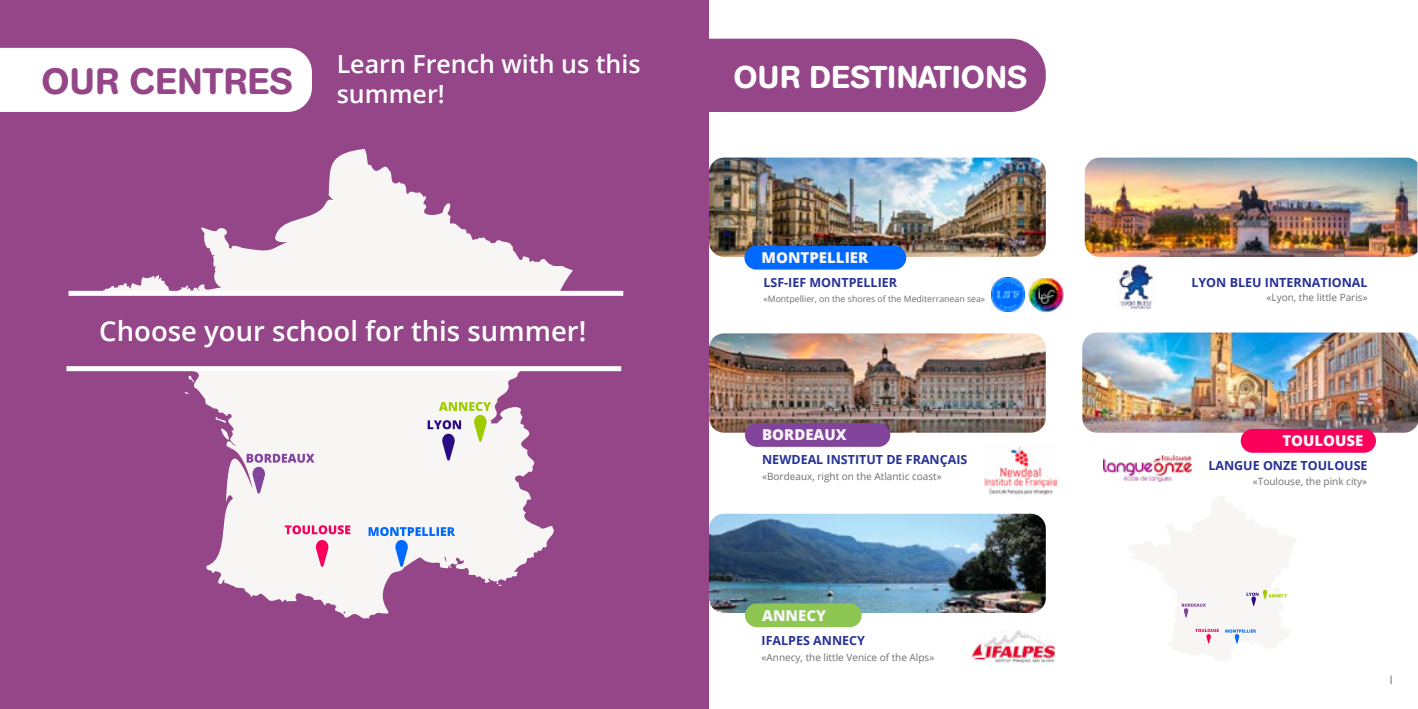
<style>
.page{position:relative;width:1418px;height:709px;background:#fff}
.page>*{position:absolute;margin:0;border:0;box-sizing:border-box;transform-origin:0 0}
.t1{font:500 36.38px "AG Book Rounded";letter-spacing:.02em;color:#944689}
.t2{font:500 31.25px "AG Book Rounded";letter-spacing:.02em;color:#fff}
.t3{font:600 27.5px "Open Sans";color:#fff}
.t4{font:600 25px/30px "Open Sans";color:#fff}
.t5{font:800 15px "Open Sans";color:#f7f6f5}
.t6{font:700 12.5px "Open Sans";color:#263197}
.t7{font:10px "Open Sans";color:#6e6e6e}
.t8{font:8.75px "Open Sans";color:#6e6e6e}
</style>
<div class="page">
<div style="left:0;top:0;width:709px;height:709px;background:#944689"></div>
<svg style="left:84px;top:149px;width:489px;height:470px"></svg>
<svg style="left:285px;top:525px;width:65px;height:9px"></svg>
<svg style="left:247px;top:453px;width:67px;height:41px;background:#decfe1"></svg>
<svg style="left:368px;top:527px;width:87px;height:40px;background:#c3d1f0"></svg>
<svg style="left:427px;top:402px;width:64px;height:59px;background:#d7d9ca"></svg>
<svg style="left:315px;top:540px;width:14px;height:27px"></svg>
<div style="left:0;top:48px;width:312px;height:64px;background:#fff"></div>
<div style="left:672px;top:39px;width:373px;height:73px;background:#944689;border-radius:35px"></div>
<div style="left:60px;top:295px;width:563px;height:74px;background:#944689"></div>
<div style="left:69px;top:291px;width:554px;height:5px;background:#fff"></div>
<div style="left:66px;top:366px;width:555px;height:5px;background:#fff"></div>
<img style="left:709px;top:158px;width:336px;height:99px">
<img style="left:1084px;top:158px;width:333px;height:99px">
<img style="left:709px;top:333px;width:336px;height:99px">
<img style="left:1082px;top:332px;width:335px;height:101px">
<img style="left:709px;top:513px;width:336px;height:100px">
<div style="left:744px;top:246px;width:162px;height:23px;background:#0069ff;border-radius:12px"></div>
<div style="left:745px;top:423px;width:145px;height:24px;background:#83449b;border-radius:12px"></div>
<div style="left:745px;top:603px;width:116px;height:24px;background:#8dc752;border-radius:12px"></div>
<div style="left:1240px;top:429px;width:135px;height:24px;background:#fa005b;border-radius:12px"></div>
<img style="left:1028px;top:278px;width:35px;height:34px">
<img style="left:991px;top:278px;width:33px;height:33px">
<img style="left:1103px;top:455px;width:88px;height:26px">
<img style="left:972px;top:630px;width:83px;height:32px">
<img style="left:984px;top:443px;width:72px;height:52px">
<img style="left:1117px;top:264px;width:36px;height:45px">
<svg style="left:1181px;top:589px;width:106px;height:55px"></svg>
<h3 class="t4" style="left:337px;top:48px;width:305px">Learn French with us this summer!</h3>
<h1 class="t1" style="left:42px;top:60px;width:252px">OUR CENTRES</h1>
<h2 class="t2" style="left:733px;top:59px;width:295px">OUR DESTINATIONS</h2>
<h3 class="t5" style="left:761px;top:246px;width:108px">MONTPELLIER</h3>
<p class="t6" style="left:763px;top:274px;width:135px">LSF-IEF MONTPELLIER</p>
<p class="t6" style="left:1191px;top:274px;width:178px">LYON BLEU INTERNATIONAL</p>
<h3 class="t3" style="left:99px;top:312px;width:488px">Choose your school for this summer!</h3>
<p class="t8" style="left:763px;top:293px;width:223px">«Montpellier, on the shores of the Mediterranean sea»</p>
<p class="t7" style="left:1266px;top:290px;width:103px">«Lyon, the little Paris»</p>
<h3 class="t5" style="left:762px;top:423px;width:86px">BORDEAUX</h3>
<p class="t6" style="left:762px;top:451px;width:207px">NEWDEAL INSTITUT DE FRANÇAIS</p>
<p class="t7" style="left:762px;top:470px;width:181px">«Bordeaux, right on the Atlantic coast»</p>
<h3 class="t5" style="left:762px;top:604px;width:65px">ANNECY</h3>
<p class="t6" style="left:761px;top:631px;width:105px">IFALPES ANNECY</p>
<p class="t7" style="left:761px;top:650px;width:174px">«Annecy, the little Venice of the Alps»</p>
<h3 class="t5" style="left:1282px;top:429px;width:83px">TOULOUSE</h3>
<p class="t6" style="left:1208px;top:456px;width:161px">LANGUE ONZE TOULOUSE</p>
<p class="t7" style="left:1252px;top:474px;width:116px">«Toulouse, the pink city»</p>
</div>
